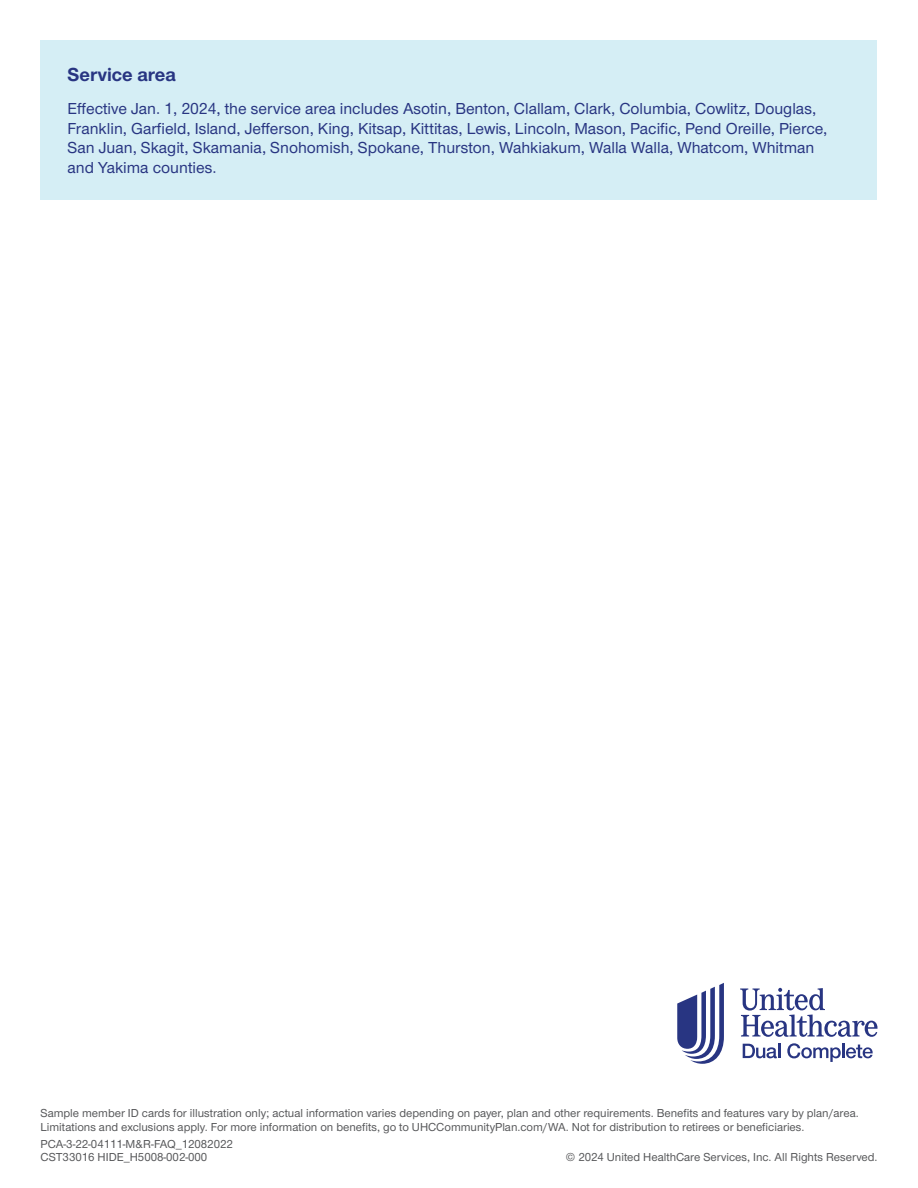
<style>
.page{position:relative;width:918px;height:1188px;background:#fff}
.page>*{position:absolute;margin:0;border:0;box-sizing:border-box;transform-origin:0 0}
.t1{font:700 19.5px "UHC Sans";color:#283582}
.t2{font:500 16.5px/19.8px "UHC Sans";color:#283582}
.t3{font:500 12px/13.5px "UHC Sans";color:#57585a}
</style>
<div class="page">
<svg style="left:677px;top:983px;width:47px;height:81px"></svg>
<svg style="left:740px;top:988px;width:137px;height:49px"></svg>
<svg style="left:743px;top:1044px;width:34px;height:14px"></svg>
<hr style="left:778px;top:1044px;width:3px;height:14px;background:#283582">
<svg style="left:787px;top:1043px;width:86px;height:19px"></svg>
<div style="left:40px;top:40px;width:838px;height:160px;background:#d5eef5"></div>
<p class="t1" style="left:68px;top:61px;width:110px">Service area</p>
<p class="t2" style="left:68px;top:98px;width:761px">Effective Jan. 1, 2024, the service area includes Asotin, Benton, Clallam, Clark, Columbia, Cowlitz, Douglas, Franklin, Garfield, Island, Jefferson, King, Kitsap, Kittitas, Lewis, Lincoln, Mason, Pacific, Pend Oreille, Pierce, San Juan, Skagit, Skamania, Snohomish, Spokane, Thurston, Wahkiakum, Walla Walla, Whatcom, Whitman and Yakima counties.</p>
<p class="t3" style="left:40px;top:1106px;width:820px">Sample member ID cards for illustration only; actual information varies depending on payer, plan and other requirements. Benefits and features vary by plan/area.<br>Limitations and exclusions apply. For more information on benefits, go to UHCCommunityPlan.com/WA. Not for distribution to retirees or beneficiaries.</p>
<p class="t3" style="left:40px;top:1136px;width:194px">PCA-3-22-04111-M&amp;R-FAQ_12082022</p>
<p class="t3" style="left:40px;top:1150px;width:168px">CST33016 HIDE_H5008-002-000</p>
<p class="t3" style="left:566px;top:1150px;width:313px">© 2024 United HealthCare Services, Inc. All Rights Reserved.</p>
</div>
